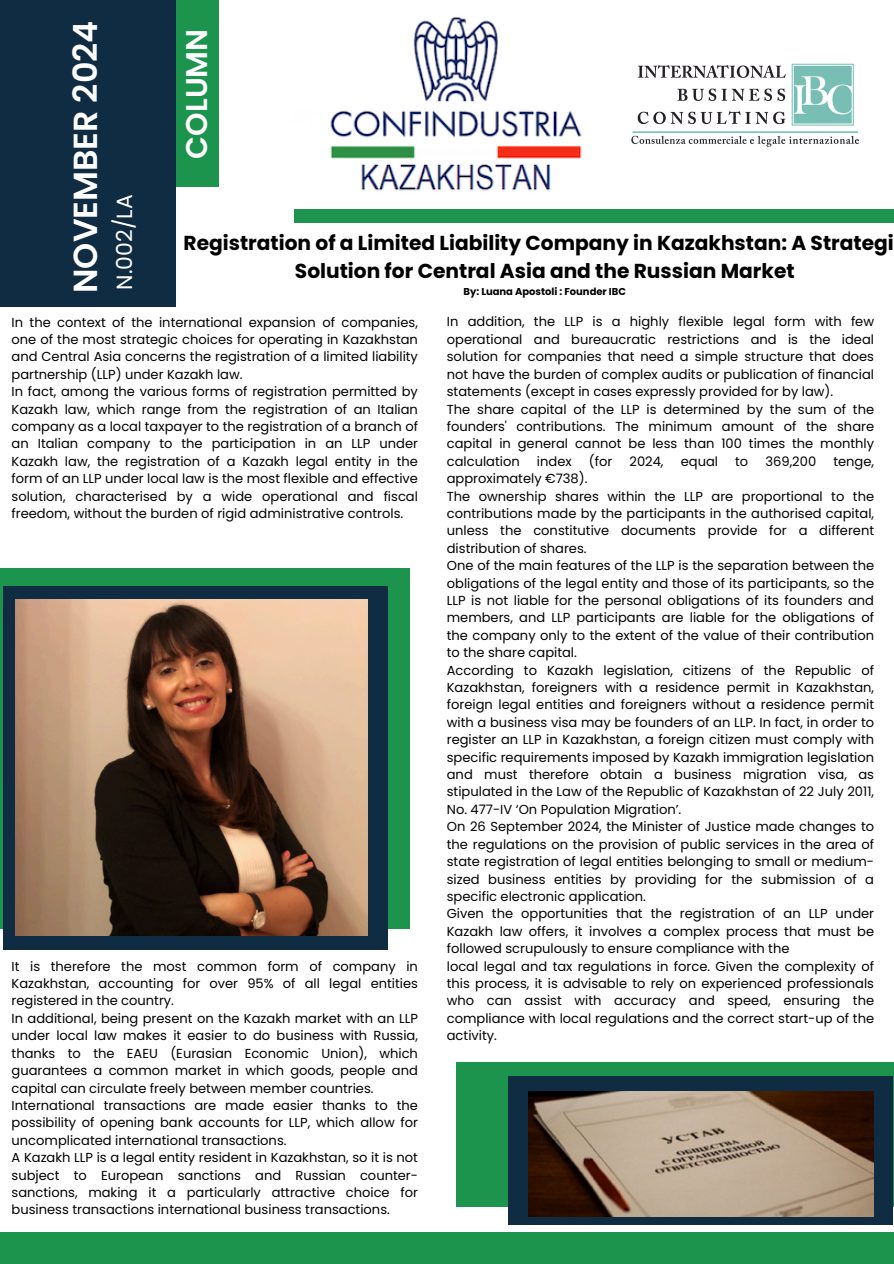
<style>
.page{position:relative;width:894px;height:1264px;background:#fff}
.page>*{position:absolute;margin:0;border:0;box-sizing:border-box;transform-origin:0 0}
.t1{font:600 33.3px "Poppins";color:#fff}
.t2{font:600 29.85px "Poppins";color:#fff}
.t3{font:21.9px "Poppins";color:#fff}
.t4{font:700 20.25px/28px "Poppins";color:#000}
.t5{font:13.05px/17.4px "Poppins";color:#000;text-align:justify}
.t6{font:700 9.9px "Poppins";color:#000}
</style>
<div class="page">
<div style="left:0;top:568px;width:410px;height:360px;background:#1d944d"></div>
<img style="left:294px;top:222px;width:315px;height:1px">
<div style="left:294px;top:208px;width:599px;height:14px;background:#1d944d"></div>
<div style="left:0;top:1231px;width:893px;height:32px;background:#1d944d"></div>
<div style="left:3px;top:586px;width:384px;height:363px;background:#102c43"></div>
<div style="left:0;top:0;width:176px;height:307px;background:#102c43"></div>
<div style="left:176px;top:0;width:42px;height:187px;background:#1d944d"></div>
<img style="left:330px;top:17px;width:252px;height:174px">
<img style="left:631px;top:63px;width:228px;height:84px">
<img style="left:16px;top:600px;width:351px;height:335px">
<div style="left:456px;top:1062px;width:437px;height:144px;background:#1d944d"></div>
<div style="left:508px;top:1075px;width:384px;height:149px;background:#102c43"></div>
<img style="left:528px;top:1091px;width:345px;height:125px">
<p class="t1" style="left:62px;top:293px;width:274px;rotate:-90deg">NOVEMBER 2024</p>
<p class="t2" style="left:176px;top:158px;width:131px;rotate:-90deg">COLUMN</p>
<p class="t5" style="left:12px;top:313px;width:408px">In the context of the international expansion of companies, one of the most strategic choices for operating in Kazakhstan and Central Asia concerns the registration of a limited liability partnership (LLP) under Kazakh law.</p>
<p class="t5" style="left:12px;top:383px;width:408px">In fact, among the various forms of registration permitted by Kazakh law, which range from the registration of an Italian company as a local taxpayer to the registration of a branch of an Italian company to the participation in an LLP under Kazakh law, the registration of a Kazakh legal entity in the form of an LLP under local law is the most flexible and effective solution, characterised by a wide operational and fiscal freedom, without the burden of rigid administrative controls.</p>
<p class="t3" style="left:109px;top:289px;width:96px;rotate:-90deg">N.002/LA</p>
<h3 class="t4" style="left:295px;top:228px;width:600px;text-indent:-111px">Registration of a Limited Liability Company in Kazakhstan: A Strategi<br>Solution for Central Asia and the Russian Market</h3>
<p class="t6" style="left:463px;top:284px;width:164px">By: Luana Apostoli : Founder IBC</p>
<h1 class="t5" style="left:446px;top:313px;width:428px">In addition, the LLP is a highly flexible legal form with few operational and bureaucratic restrictions and is the ideal solution for companies that need a simple structure that does not have the burden of complex audits or publication of financial statements (except in cases expressly provided for by law).</h1>
<h3 class="t5" style="left:446px;top:400px;width:428px">The share capital of the LLP is determined by the sum of the founders' contributions. The minimum amount of the share capital in general cannot be less than 100 times the monthly calculation</h3>
<h3 class="t5" style="left:537px;top:452px;width:36px">index</h3>
<h3 class="t5" style="left:588px;top:452px;width:25px">(for</h3>
<h3 class="t5" style="left:629px;top:452px;width:35px">2024,</h3>
<h3 class="t5" style="left:680px;top:452px;width:39px">equal</h3>
<h3 class="t5" style="left:735px;top:452px;width:15px">to</h3>
<h3 class="t5" style="left:765px;top:452px;width:52px">369,200</h3>
<h3 class="t5" style="left:833px;top:452px;width:42px">tenge,</h3>
<h3 class="t5" style="left:446px;top:470px;width:142px">approximately €738).</h3>
<h2 class="t5" style="left:446px;top:487px;width:428px">The ownership shares within the LLP are proportional to the contributions made by the participants in the authorised capital, unless the constitutive documents provide for a different distribution of shares.</h2>
<p class="t5" style="left:446px;top:557px;width:428px">One of the main features of the LLP is the separation between the obligations of the legal entity and those of its participants, so the LLP is not liable for the personal obligations of its founders and members, and LLP participants are liable for the obligations of the company only to the extent of the value of their contribution to the share capital.</p>
<p class="t5" style="left:446px;top:661px;width:428px">According to Kazakh legislation, citizens of the Republic of Kazakhstan, foreigners with a residence permit in Kazakhstan, foreign legal entities and foreigners without a residence permit with a business visa may be founders of an LLP. In fact, in order to register an LLP in Kazakhstan, a foreign citizen must comply with specific requirements imposed by Kazakh immigration legislation and must therefore obtain a business migration visa, as stipulated in the Law of the Republic of Kazakhstan of 22 July 2011, No. 477-IV ‘On Population Migration’.</p>
<p class="t5" style="left:446px;top:818px;width:428px">On 26 September 2024, the Minister of Justice made changes to the regulations on the provision of public services in the area of state registration of legal entities belonging to small or medium&shy;sized business entities by providing for the submission of a specific electronic application.</p>
<p class="t5" style="left:446px;top:905px;width:428px">Given the opportunities that the registration of an LLP under Kazakh law offers, it involves a complex process that must be followed scrupulously to ensure compliance with the</p>
<p class="t5" style="left:446px;top:957px;width:428px">local legal and tax regulations in force. Given the complexity of this process, it is advisable to rely on experienced professionals who can assist with accuracy and speed, ensuring the compliance with local regulations and the correct start-up of the activity.</p>
<p class="t5" style="left:12px;top:957px;width:408px">It is therefore the most common form of company in Kazakhstan, accounting for over 95% of all legal entities registered in the country.</p>
<p class="t5" style="left:12px;top:1009px;width:408px">In additional, being present on the Kazakh market with an LLP under local law makes it easier to do business with Russia, thanks to the EAEU (Eurasian Economic Union), which guarantees a common market in which goods, people and capital can circulate freely between member countries.</p>
<p class="t5" style="left:12px;top:1096px;width:408px">International transactions are made easier thanks to the possibility of opening bank accounts for LLP, which allow for uncomplicated international transactions.</p>
<p class="t5" style="left:12px;top:1148px;width:408px">A Kazakh LLP is a legal entity resident in Kazakhstan, so it is not subject to European sanctions and Russian counter&shy;sanctions, making it a particularly attractive choice for business transactions international business transactions.</p>
</div>
